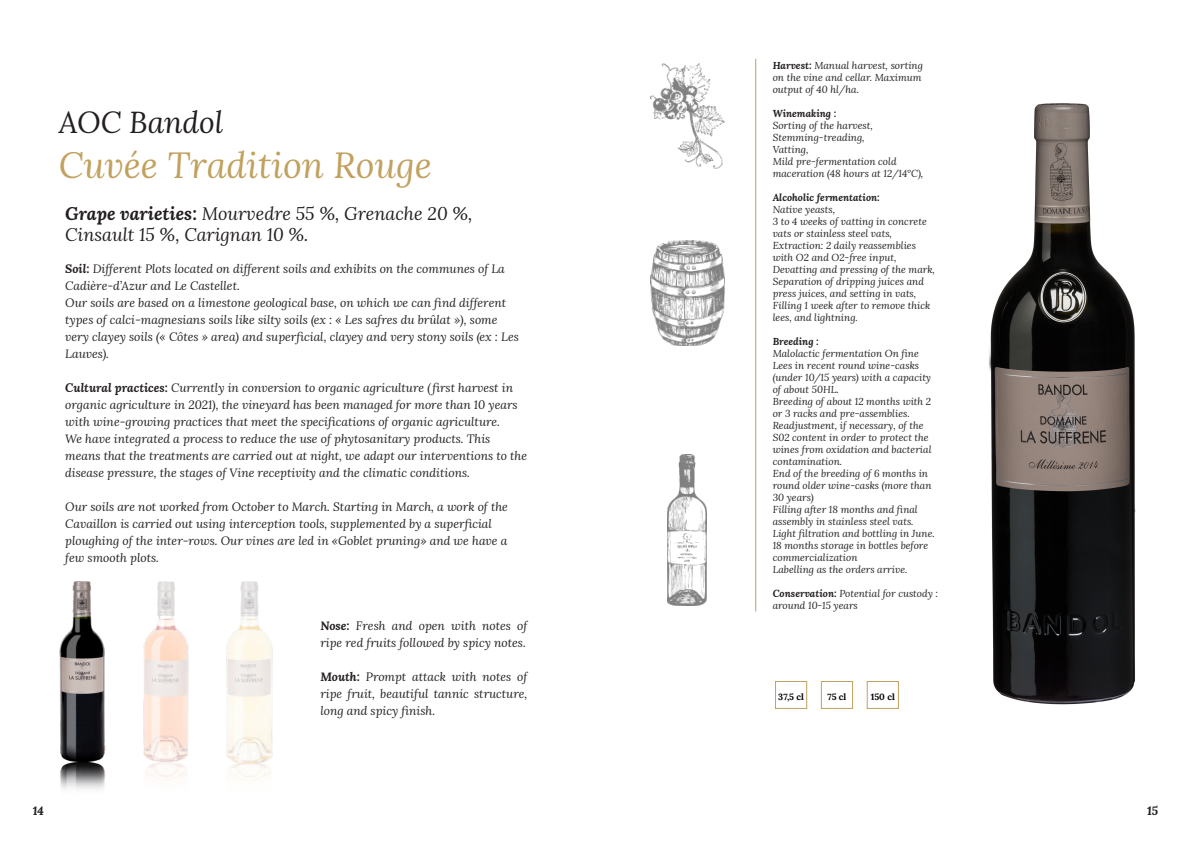
<style>
.page{position:relative;width:1191px;height:842px;background:#fff}
.page>*{position:absolute;margin:0;border:0;box-sizing:border-box;transform-origin:0 0}
.t1{font:italic 36px "Lora";color:#c1a15d}
.t2{font:italic 30px "Lora";color:#231f20}
.t3{font:italic 18px/21.6px "Lora";color:#231f20}
.t4{font:italic 12px/17px "Lora";color:#231f20}
.t5{font:italic 700 12px "Lora";color:#231f20}
.t6{font:italic 10px/12px "Lora";color:#231f20}
.t7{font:italic 700 10px "Lora";color:#231f20}
.t8{font:700 9px "Lora";color:#000}
.s1{font-style:inherit}
.s2{font-weight:700}
</style>
<div class="page">
<img style="left:143px;top:582px;width:46px;height:197px">
<img style="left:60px;top:581px;width:45px;height:208px">
<img style="left:227px;top:582px;width:45px;height:198px">
<div style="left:775px;top:681px;width:32px;height:27px;border:1px solid #c1a15d"></div>
<div style="left:821px;top:681px;width:31px;height:27px;border:1px solid #c1a15d"></div>
<div style="left:867px;top:681px;width:31px;height:27px;border:1px solid #c1a15d"></div>
<img style="left:650px;top:64px;width:74px;height:105px">
<img style="left:650px;top:241px;width:74px;height:105px">
<img style="left:668px;top:454px;width:38px;height:151px">
<hr style="left:755px;top:59px;width:1px;height:552px;background:#c1a15d">
<img style="left:989px;top:103px;width:147px;height:602px">
<p class="t2" style="left:59px;top:102px;width:166px">AOC Bandol</p>
<p class="t1" style="left:59px;top:141px;width:374px"><span class="s1">C</span>uvée Tradition Rouge</p>
<p class="t3" style="left:65px;top:202px;width:409px"><span class="s2">Grape varieties:</span> Mourvedre 55 %, Grenache 20 %,<br>Cinsault 15 %, Carignan 10 %.</p>
<p class="t4" style="left:65px;top:260px;width:441px"><span class="s2">Soil:</span> Different Plots located on different soils and exhibits on the communes of La<br>Cadière-d’Azur and Le Castellet.</p>
<p class="t4" style="left:65px;top:294px;width:455px">Our soils are based on a limestone geological base, on which we can find different types of calci-magnesians soils like silty soils (ex : « Les safres du brûlat »), some very clayey soils (« Côtes » area) and superficial, clayey and very stony soils (ex : Les Lauves).</p>
<p class="t4" style="left:65px;top:379px;width:454px"><span class="s2">Cultural practices:</span> Currently in conversion to organic agriculture (first harvest in organic agriculture in 2021), the vineyard has been managed for more than 10 years with wine-growing practices that meet the specifications of organic agriculture.</p>
<p class="t4" style="left:65px;top:430px;width:463px">We have integrated a process to reduce the use of phytosanitary products. This means that the treatments are carried out at night, we adapt our interventions to the disease pressure, the stages of Vine receptivity and the climatic conditions.</p>
<p class="t4" style="left:65px;top:498px;width:444px">Our soils are not worked from October to March. Starting in March, a work of the Cavaillon is carried out using interception tools, supplemented by a superficial ploughing of the inter-rows. Our vines are led in «Goblet pruning» and we have a few smooth plots.</p>
<p class="t4" style="left:320px;top:617px;width:208px"><span class="s2">Nose:</span> Fresh and open with notes of ripe red fruits followed by spicy notes.</p>
<p class="t4" style="left:320px;top:668px;width:208px;text-align:justify"><span class="s2">Mouth:</span> Prompt attack with notes of ripe fruit, beautiful tannic structure, long and spicy finish.</p>
<p class="t6" style="left:772px;top:59px;width:152px"><span class="s2">Harvest:</span> Manual harvest, sorting on the vine and cellar. Maximum output of 40 hl/ha.</p>
<p class="t7" style="left:772px;top:106px;width:65px">Winemaking :</p>
<p class="t6" style="left:772px;top:119px;width:102px">Sorting of the harvest,</p>
<p class="t6" style="left:772px;top:131px;width:93px">Stemming-treading,</p>
<p class="t6" style="left:772px;top:143px;width:37px">Vatting,</p>
<p class="t6" style="left:772px;top:155px;width:152px">Mild pre-fermentation cold maceration (48 hours at 12/14°C),</p>
<p class="t7" style="left:772px;top:190px;width:109px">Alcoholic fermentation:</p>
<p class="t6" style="left:772px;top:203px;width:64px">Native yeasts,</p>
<p class="t6" style="left:772px;top:215px;width:155px">3 to 4 weeks of vatting in concrete vats or stainless steel vats,</p>
<p class="t6" style="left:772px;top:239px;width:145px">Extraction: 2 daily reassemblies with O2 and O2-free input,</p>
<p class="t6" style="left:772px;top:263px;width:164px">Devatting and pressing of the mark,</p>
<p class="t6" style="left:772px;top:275px;width:153px">Separation of dripping juices and press juices, and setting in vats,</p>
<p class="t6" style="left:772px;top:299px;width:159px">Filling 1 week after to remove thick lees, and lightning.</p>
<p class="t7" style="left:772px;top:334px;width:48px">Breeding :</p>
<p class="t6" style="left:772px;top:347px;width:160px">Malolactic fermentation On fine<br>Lees in recent round wine-casks (under 10/15 years) with a capacity of about 50HL.</p>
<p class="t6" style="left:772px;top:395px;width:160px">Breeding of about 12 months with 2 or 3 racks and pre-assemblies.</p>
<p class="t6" style="left:772px;top:419px;width:160px">Readjustment, if necessary, of the<br>S02 content in order to protect the wines from oxidation and bacterial contamination.</p>
<p class="t6" style="left:772px;top:467px;width:160px">End of the breeding of 6 months in round older wine-casks (more than<br>30 years)</p>
<p class="t6" style="left:772px;top:503px;width:147px">Filling after 18 months and final assembly in stainless steel vats.</p>
<p class="t6" style="left:772px;top:527px;width:164px">Light filtration and bottling in June.</p>
<p class="t6" style="left:772px;top:539px;width:157px">18 months storage in bottles before commercialization</p>
<p class="t6" style="left:772px;top:563px;width:136px">Labelling as the orders arrive.</p>
<p class="t6" style="left:772px;top:587px;width:167px"><span class="s2">Conservation:</span> Potential for custody : around 10-15 years</p>
<p class="t8" style="left:778px;top:689px;width:27px">37,5 cl</p>
<p class="t8" style="left:827px;top:689px;width:20px">75 cl</p>
<p class="t8" style="left:870px;top:689px;width:26px">150 cl</p>
<p class="t5" style="left:33px;top:802px;width:13px">14</p>
<p class="t5" style="left:1147px;top:802px;width:13px">15</p>
</div>
